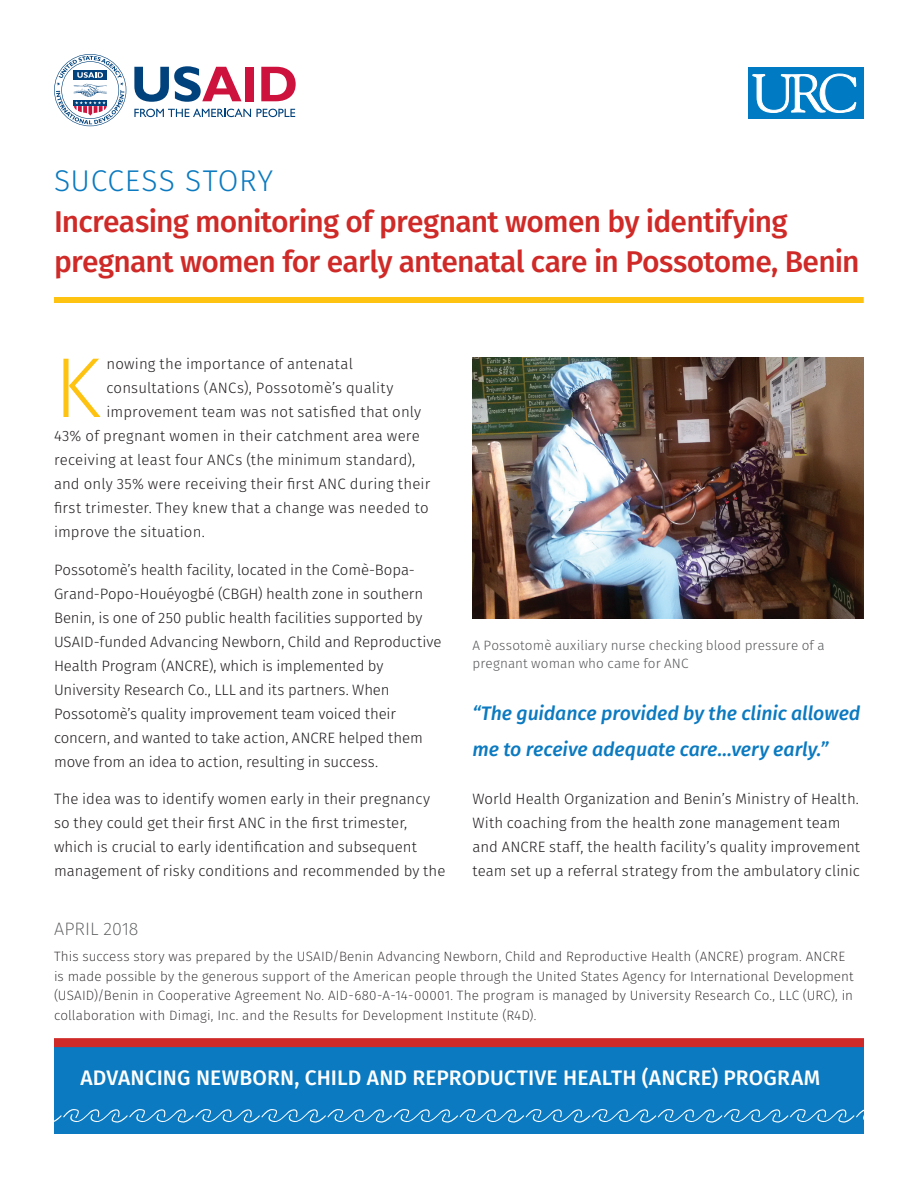
<style>
.page{position:relative;width:918px;height:1188px;background:#fff}
.page>*{position:absolute;margin:0;border:0;box-sizing:border-box;transform-origin:0 0}
.t1{font:300 85.05px "Fira Sans";color:#fec210}
.t2{font:500 30px/40.5px "Fira Sans";letter-spacing:-.025em;color:#cf2a27}
.t3{font:300 30px "Fira Sans";letter-spacing:.02em;color:#0b7ac0}
.t4{font:500 21px "Fira Sans";letter-spacing:.005em;color:#fff}
.t5{font:italic 500 19.5px/36px "Fira Sans";letter-spacing:-.005em;color:#0b7ac0}
.t6{font:200 18px "Fira Sans";color:#57585a}
.t7{font:300 15px/24px "Fira Sans";color:#231f20}
.t8{font:300 15px "Fira Sans";letter-spacing:.02em;color:#231f20}
.t9{font:200 13.5px/19.5px "Fira Sans";letter-spacing:.005em;color:#231f20}
.t10{font:300 13.5px/18px "Fira Sans";letter-spacing:.01em;color:#57585a}
</style>
<div class="page">
<svg style="left:134px;top:109px;width:161px;height:8px"></svg>
<svg style="left:134px;top:66px;width:108px;height:36px"></svg>
<div style="left:245px;top:67px;width:9px;height:34px;background:#cd123d"></div>
<svg style="left:261px;top:67px;width:35px;height:34px"></svg>
<svg style="left:54px;top:54px;width:72px;height:72px"></svg>
<div style="left:748px;top:67px;width:116px;height:52px;background:#007ac2"></div>
<svg style="left:752px;top:73px;width:105px;height:40px"></svg>
<div style="left:54px;top:1047px;width:810px;height:87px;background:#0b7ac0"></div>
<div style="left:54px;top:1038px;width:810px;height:9px;background:#cf2a27"></div>
<svg style="left:54px;top:1109px;width:810px;height:14px"></svg>
<div style="left:54px;top:297px;width:810px;height:6px;background:#fec210"></div>
<img style="left:472px;top:358px;width:392px;height:261px">
<h2 class="t3" style="left:54px;top:160px;width:221px">SUCCESS STORY</h2>
<h2 class="t2" style="left:54px;top:201px;width:807px">Increasing monitoring of pregnant women by identifying pregnant women for early antenatal care in Possotome, Benin</h2>
<h1 class="t1" style="left:54px;top:328px;width:48px">K</h1>
<p class="t7" style="left:106px;top:352px;width:248px">nowing the importance of antenatal</p>
<p class="t7" style="left:106px;top:376px;width:289px">consultations (ANCs), Possotomè’s quality</p>
<p class="t7" style="left:106px;top:400px;width:316px">improvement team was not satisfied that only</p>
<p class="t7" style="left:54px;top:424px;width:367px">43% of pregnant women in their catchment area were</p>
<p class="t7" style="left:54px;top:448px;width:363px">receiving at least four ANCs (the minimum standard),</p>
<p class="t7" style="left:54px;top:472px;width:378px">and only 35% were receiving their first ANC during their</p>
<p class="t8" style="left:54px;top:497px;width:376px">first trimester. They knew that a change was needed to</p>
<p class="t7" style="left:54px;top:520px;width:152px">improve the situation.</p>
<p class="t7" style="left:54px;top:557px;width:389px">Possotomè’s health facility, located in the Comè-Bopa-Grand-Popo-Houéyogbé (CBGH) health zone in southern Benin, is one of 250 public health facilities supported by USAID-funded Advancing Newborn, Child and Reproductive Health Program (ANCRE), which is implemented by University Research Co., LLL and its partners. When Possotomè’s quality improvement team voiced their concern, and wanted to take action, ANCRE helped them move from an idea to action, resulting in success.</p>
<p class="t7" style="left:54px;top:787px;width:393px">The idea was to identify women early in their pregnancy so they could get their first ANC in the first trimester, which is crucial to early identification and subsequent management of risky conditions and recommended by the</p>
<p class="t7" style="left:473px;top:787px;width:389px">World Health Organization and Benin’s Ministry of Health.<br>With coaching from the health zone management team and ANCRE staff, the health facility’s quality improvement team set up a referral strategy from the ambulatory clinic</p>
<p class="t10" style="left:472px;top:636px;width:354px">A Possotomè auxiliary nurse checking blood pressure of a pregnant woman who came for ANC</p>
<h3 class="t5" style="left:472px;top:695px;width:389px">“The guidance provided by the clinic allowed me to receive adequate care…very early.”</h3>
<p class="t6" style="left:54px;top:916px;width:86px">APRIL 2018</p>
<p class="t9" style="left:54px;top:947px;width:801px">This success story was prepared by the USAID/Benin Advancing Newborn, Child and Reproductive Health (ANCRE) program. ANCRE is made possible by the generous support of the American people through the United States Agency for International Development (USAID)/Benin in Cooperative Agreement No. AID-680-A-14-00001. The program is managed by University Research Co., LLC (URC), in collaboration with Dimagi, Inc. and the Results for Development Institute (R4D).</p>
<h3 class="t4" style="left:80px;top:1063px;width:742px">ADVANCING NEWBORN, CHILD AND REPRODUCTIVE HEALTH (ANCRE) PROGRAM</h3>
</div>
